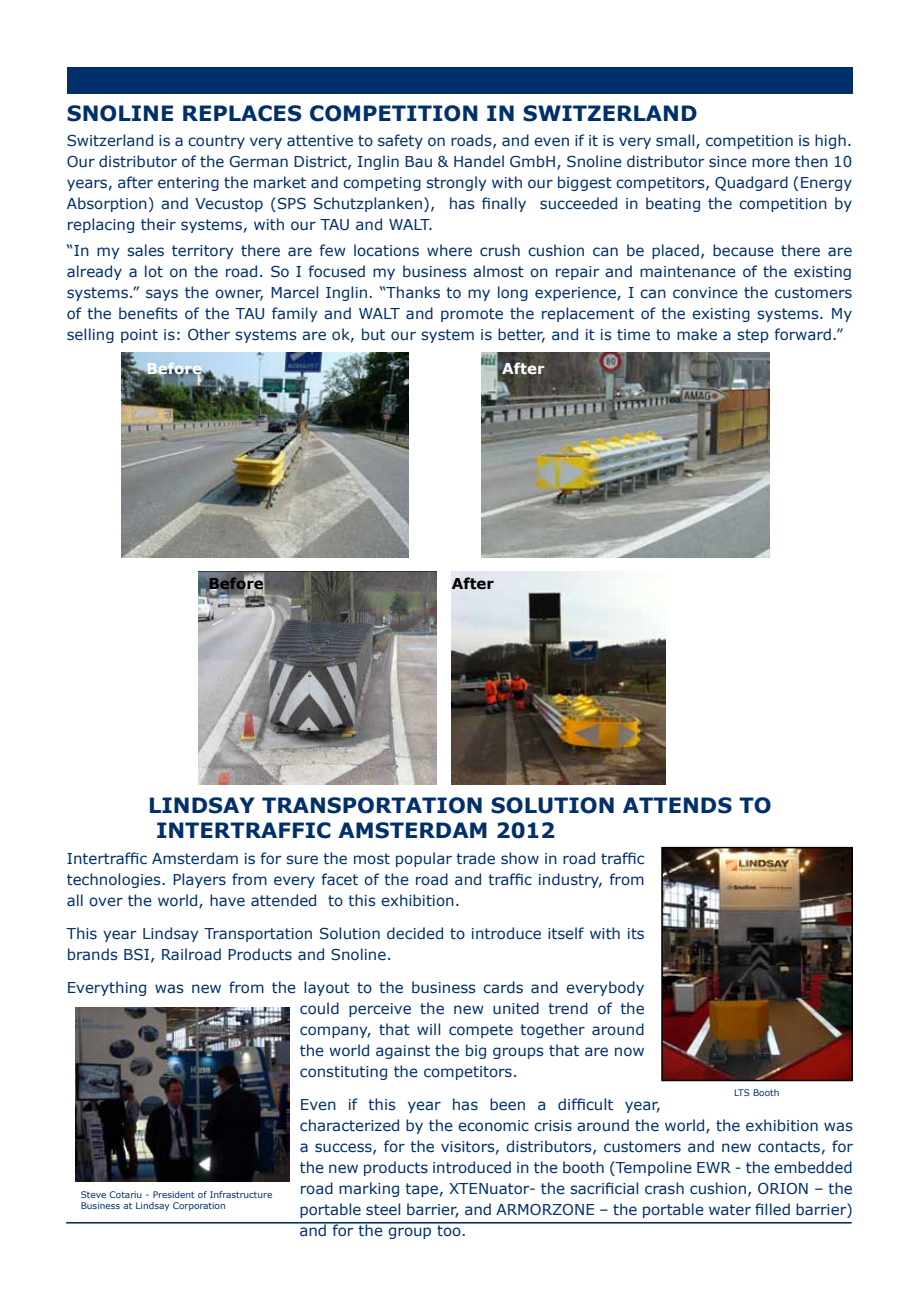
<style>
.page{position:relative;width:919px;height:1289px;background:#fff}
.page>*{position:absolute;margin:0;border:0;box-sizing:border-box;transform-origin:0 0}
.t1{font:700 21px/25.2px "Verdana";color:#002f6a}
.t2{font:15px/21px "Verdana";color:#002f6a;text-align:justify}
.t3{font:700 15px "Verdana";color:#fff}
.t4{font:700 15px "Verdana";color:#000}
.t5{font:9px/10.8px "Verdana";color:#002f6a}
</style>
<div class="page">
<hr style="left:66px;top:1222px;width:785px;height:1px;background:#002f6a">
<div style="left:67px;top:67px;width:785px;height:26px;background:#002f6a"></div>
<img style="left:122px;top:352px;width:286px;height:205px">
<img style="left:482px;top:352px;width:287px;height:205px">
<img style="left:198px;top:571px;width:239px;height:213px">
<img style="left:451px;top:571px;width:214px;height:213px">
<img style="left:664px;top:849px;width:185px;height:229px">
<div style="left:661px;top:846px;width:191px;height:235px;border:2px solid #000"></div>
<img style="left:76px;top:1007px;width:213px;height:174px">
<h1 class="t1" style="left:67px;top:100px;width:632px">SNOLINE REPLACES COMPETITION IN SWITZERLAND</h1>
<p class="t2" style="left:67px;top:130px;width:787px">Switzerland is a country very attentive to safety on roads, and even if it is very small, competition is high.<br>Our distributor of the German District, Inglin Bau &amp; Handel GmbH, Snoline distributor since more then 10 years, after entering the market and competing strongly with our biggest competitors, Quadgard (Energy Absorption) and Vecustop (SPS Schutzplanken), has finally succeeded in beating the competition by replacing their systems, with our TAU and WALT.</p>
<p class="t2" style="left:67px;top:239px;width:787px">“In my sales territory there are few locations where crush cushion can be placed, because there are already a lot on the road. So I focused my business almost on repair and maintenance of the existing systems.” says the owner, Marcel Inglin. “Thanks to my long experience, I can convince the customers of the benefits of the TAU family and WALT and promote the replacement of the existing systems. My selling point is: Other systems are ok, but our system is better, and it is time to make a step forward.”</p>
<p class="t3" style="left:146px;top:359px;width:57px">Before</p>
<p class="t3" style="left:502px;top:359px;width:44px">After</p>
<p class="t4" style="left:208px;top:574px;width:57px">Before</p>
<p class="t4" style="left:451px;top:574px;width:44px">After</p>
<h1 class="t1" style="left:156px;top:792px;width:617px;text-indent:-8px">LINDSAY TRANSPORTATION SOLUTION ATTENDS TO<br>INTERTRAFFIC AMSTERDAM 2012</h1>
<p class="t2" style="left:67px;top:847px;width:579px">Intertraffic Amsterdam is for sure the most popular trade show in road traffic technologies. Players from every facet of the road and traffic industry, from all over the world, have attended to this exhibition.</p>
<p class="t2" style="left:67px;top:922px;width:579px">This year Lindsay Transportation Solution decided to introduce itself with its brands BSI, Railroad Products and Snoline.</p>
<p class="t2" style="left:300px;top:976px;width:346px;text-indent:-233px">Everything was new from the layout to the business cards and everybody could perceive the new united trend of the company, that will compete together around the world against the big groups that are now constituting the competitors.</p>
<p class="t2" style="left:299px;top:1093px;width:555px;text-align:left">Even if this year has been a difficult year,<br>characterized by the economic crisis around the world, the exhibition was a success, for the visitors, distributors, customers and new contacts, for the new products introduced in the booth (Tempoline EWR - the embedded road marking tape, XTENuator- the sacrificial crash cushion, ORION – the portable steel barrier, and ARMORZONE – the portable water filled barrier) and for the group too.</p>
<p class="t5" style="left:734px;top:1086px;width:47px">LTS Booth</p>
<p class="t5" style="left:81px;top:1188px;width:193px">Steve Cotariu - President of Infrastructure<br>Business at Lindsay Corporation</p>
</div>
